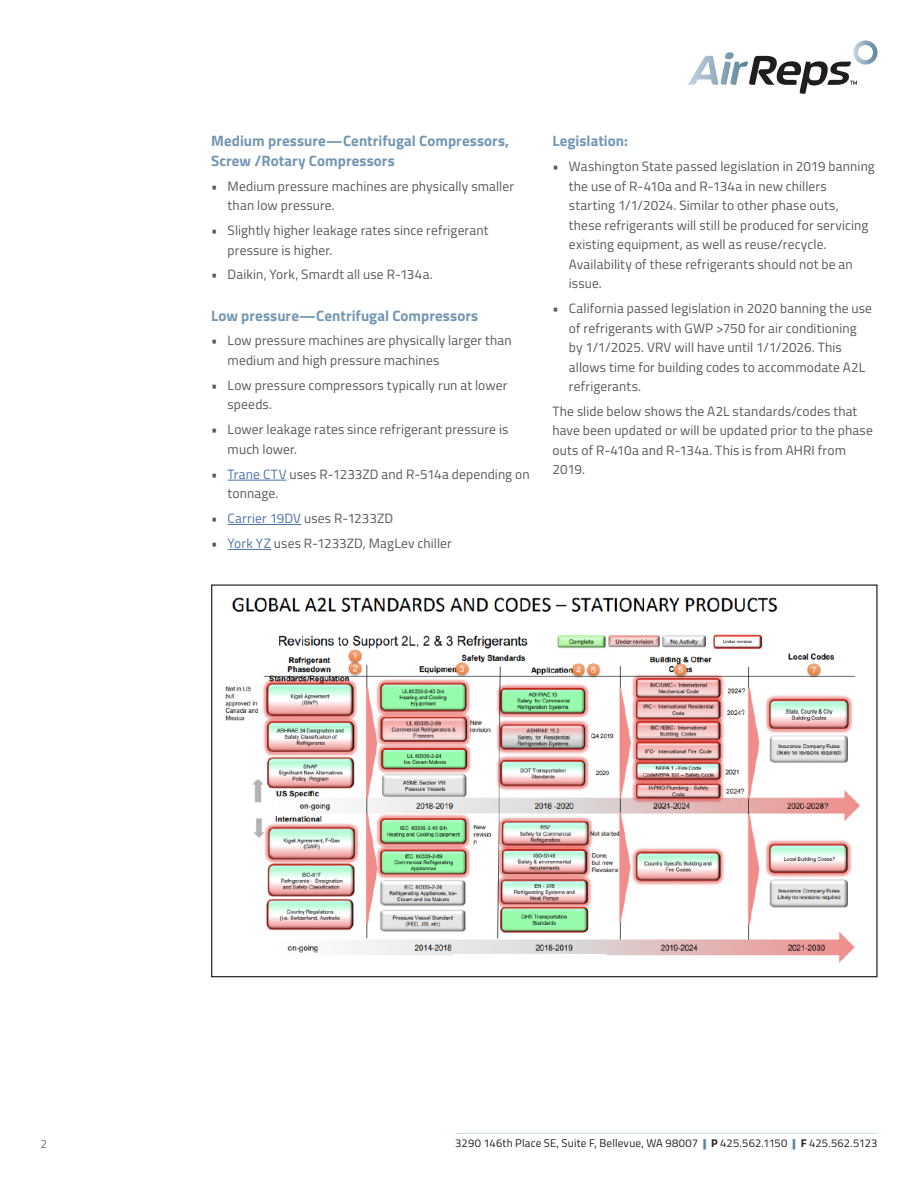
<style>
.page{position:relative;width:918px;height:1188px;background:#fff}
.page>*{position:absolute;margin:0;border:0;box-sizing:border-box;transform-origin:0 0}
.sub-head{font:700 15px/19.5px "Titillium";letter-spacing:.005em;color:#7497b2}
.tab_body{font:13.5px/19.5px "Titillium";letter-spacing:.01em;color:#57585a}
.body{font:13.5px/19.5px "Titillium";letter-spacing:.01em;color:#57585a}
.t1{font:300 12px "Titillium";color:#57585a}
.t2{font:11.25px "Titillium";letter-spacing:.015em;color:#231f20}
.s1{color:#4d72ac}
.s2{font-weight:900;color:#5784a4}
.s3{font-weight:700}
</style>
<div class="page">
<svg style="left:688px;top:40px;width:190px;height:54px"></svg>
<hr style="left:455px;top:1133px;width:423px;height:1px;background:#c7dff2">
<hr style="left:228px;top:480px;width:59px;height:1px;background:#4d72ac">
<hr style="left:228px;top:524px;width:73px;height:1px;background:#4d72ac">
<hr style="left:228px;top:549px;width:43px;height:1px;background:#4d72ac">
<img style="left:225px;top:597px;width:635px;height:366px">
<p class="sub-head" style="left:211px;top:130px;width:300px">Medium pressure—Centrifugal Compressors,<br>Screw /Rotary Compressors</p>
<p class="tab_body" style="left:228px;top:176px;width:288px;text-indent:-16px">• Medium pressure machines are physically smaller than low pressure.</p>
<p class="tab_body" style="left:228px;top:220px;width:263px;text-indent:-16px">• Slightly higher leakage rates since refrigerant pressure is higher.</p>
<p class="tab_body" style="left:211px;top:264px;width:223px">• Daikin, York, Smardt all use R-134a.</p>
<p class="sub-head" style="left:211px;top:305px;width:269px">Low pressure—Centrifugal Compressors</p>
<p class="tab_body" style="left:228px;top:330px;width:286px;text-indent:-16px">• Low pressure machines are physically larger than medium and high pressure machines</p>
<p class="tab_body" style="left:228px;top:375px;width:281px;text-indent:-16px">• Low pressure compressors typically run at lower speeds.</p>
<p class="tab_body" style="left:228px;top:419px;width:282px;text-indent:-16px">• Lower leakage rates since refrigerant pressure is much lower.</p>
<p class="tab_body" style="left:228px;top:464px;width:304px;text-indent:-16px">• <span class="s1">Trane CTV</span> uses R-1233ZD and R-514a depending on tonnage.</p>
<p class="tab_body" style="left:211px;top:508px;width:184px">• <span class="s1">Carrier 19DV</span> uses R-1233ZD</p>
<p class="tab_body" style="left:211px;top:533px;width:242px">• <span class="s1">York YZ</span> uses R-1233ZD, MagLev chiller</p>
<p class="sub-head" style="left:552px;top:130px;width:77px">Legislation:</p>
<p class="tab_body" style="left:569px;top:156px;width:307px;text-indent:-16px">• Washington State passed legislation in 2019 banning the use of R-410a and R-134a in new chillers starting 1/1/2024. Similar to other phase outs,<br>these refrigerants will still be produced for servicing existing equipment, as well as reuse/recycle.<br>Availability of these refrigerants should not be an issue.</p>
<p class="tab_body" style="left:569px;top:298px;width:305px;text-indent:-16px">• California passed legislation in 2020 banning the use of refrigerants with GWP &gt;750 for air conditioning by 1/1/2025. VRV will have until 1/1/2026. This allows time for building codes to accommodate A2L refrigerants.</p>
<p class="body" style="left:552px;top:401px;width:322px">The slide below shows the A2L standards/codes that have been updated or will be updated prior to the phase outs of R-410a and R-134a. This is from AHRI from 2019.</p>
<p class="t1" style="left:40px;top:1135px;width:8px">2</p>
<p class="t2" style="left:455px;top:1135px;width:424px">3290 146th Place SE, Suite F, Bellevue, WA 98007 <span class="s2">|</span> <span class="s3">P</span> 425.562.1150 <span class="s2">|</span> <span class="s3">F</span> 425.562.5123</p>
</div>
